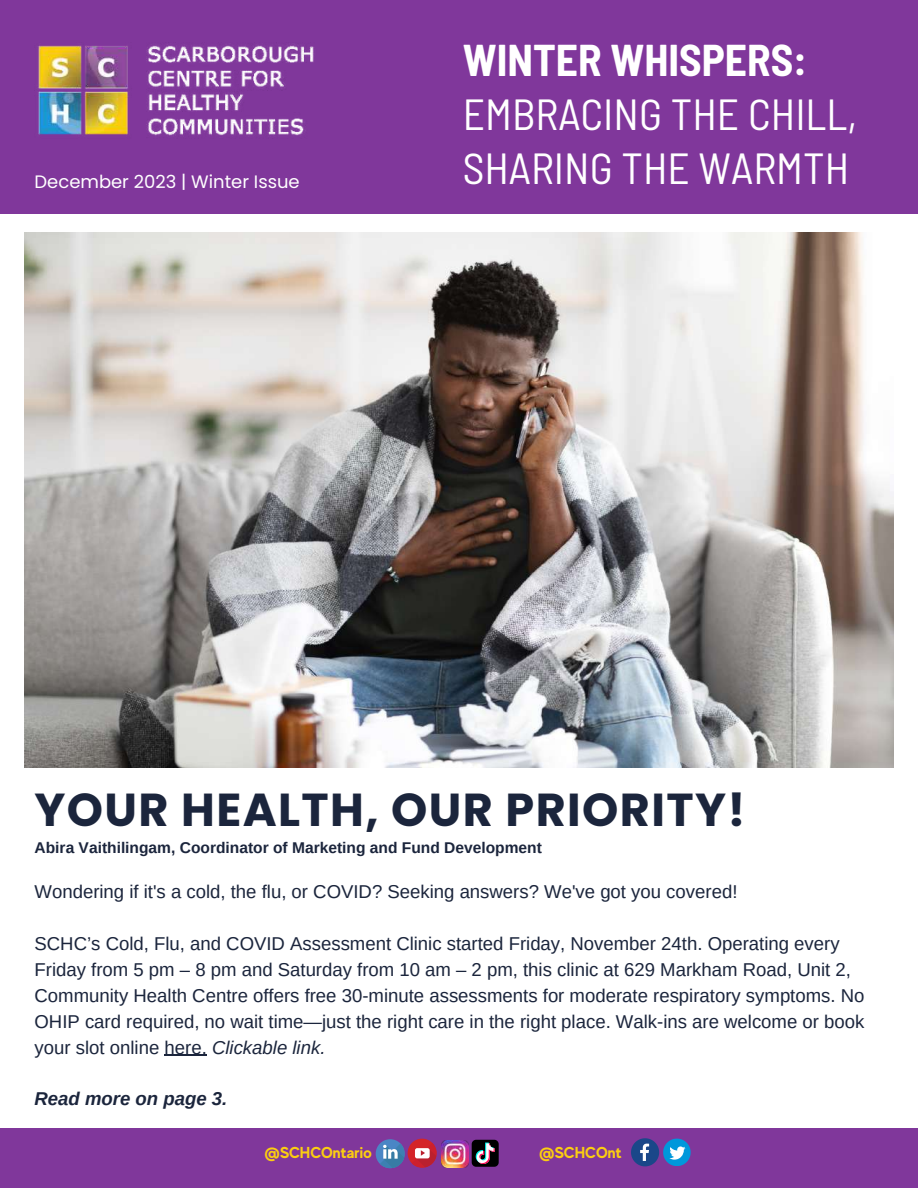
<style>
.page{position:relative;width:918px;height:1188px;background:#fff}
.page>*{position:absolute;margin:0;border:0;box-sizing:border-box;transform-origin:0 0}
.t1{font:700 46.2px "Poppins";letter-spacing:.03em;color:#1b253c}
.t2{font:semi-condensed 43.5px "Barlow";color:#fff}
.t3{font:700 semi-condensed 43.5px "Barlow";color:#fff}
.t4{font:18.6px/25.8px "Arimo";color:#1b253c}
.t5{font:italic 700 18.6px "Arimo";color:#1b253c}
.t6{font:18px "Poppins";color:#fff}
.t7{font:700 15.9px "MADE Evolve Sans";color:#fbce11}
.t8{font:700 15.6px "Arimo";color:#1b253c}
.s1{font-style:italic}
</style>
<div class="page">
<div style="left:0;top:0;width:918px;height:214px;background:#80379b"></div>
<div style="left:0;top:1128px;width:918px;height:60px;background:#80379b"></div>
<svg style="left:631px;top:1138px;width:59px;height:28px"></svg>
<div style="left:376px;top:1139px;width:29px;height:29px;background:#4a86c5;border-radius:50%"></div>
<svg style="left:380px;top:1143px;width:25px;height:26px"></svg>
<div style="left:408px;top:1139px;width:29px;height:29px;background:#d42428;border-radius:50%"></div>
<svg style="left:412px;top:1143px;width:25px;height:25px"></svg>
<img style="left:441px;top:1141px;width:27px;height:27px">
<svg style="left:472px;top:1140px;width:27px;height:27px"></svg>
<img style="left:38px;top:45px;width:276px;height:91px">
<img style="left:25px;top:232px;width:868px;height:536px">
<hr style="left:165px;top:1055px;width:42px;height:1px;background:#1b253c">
<p class="t6" style="left:35px;top:169px;width:267px">December 2023 | Winter Issue</p>
<h2 class="t3" style="left:463px;top:33px;width:346px">WINTER WHISPERS:</h2>
<h2 class="t2" style="left:463px;top:87px;width:396px">EMBRACING THE CHILL,</h2>
<h2 class="t2" style="left:463px;top:141px;width:388px">SHARING THE WARMTH</h2>
<h1 class="t1" style="left:35px;top:778px;width:712px">YOUR HEALTH, OUR PRIORITY!</h1>
<p class="t8" style="left:35px;top:839px;width:509px">Abira Vaithilingam, Coordinator of Marketing and Fund Development</p>
<p class="t4" style="left:35px;top:879px;width:704px">Wondering if it's a cold, the flu, or COVID? Seeking answers? We've got you covered!</p>
<p class="t4" style="left:35px;top:931px;width:831px">SCHC’s Cold, Flu, and COVID Assessment Clinic started Friday, November 24th. Operating every Friday from 5 pm – 8 pm and Saturday from 10 am – 2 pm, this clinic at 629 Markham Road, Unit 2, Community Health Centre offers free 30-minute assessments for moderate respiratory symptoms. No OHIP card required, no wait time—just the right care in the right place. Walk-ins are welcome or book your slot online here. <span class="s1">Clickable link.</span></p>
<p class="t5" style="left:35px;top:1089px;width:194px">Read more on page 3.</p>
<p class="t7" style="left:265px;top:1143px;width:109px">@SCHCOntario</p>
<p class="t7" style="left:539px;top:1143px;width:84px">@SCHCOnt</p>
</div>
